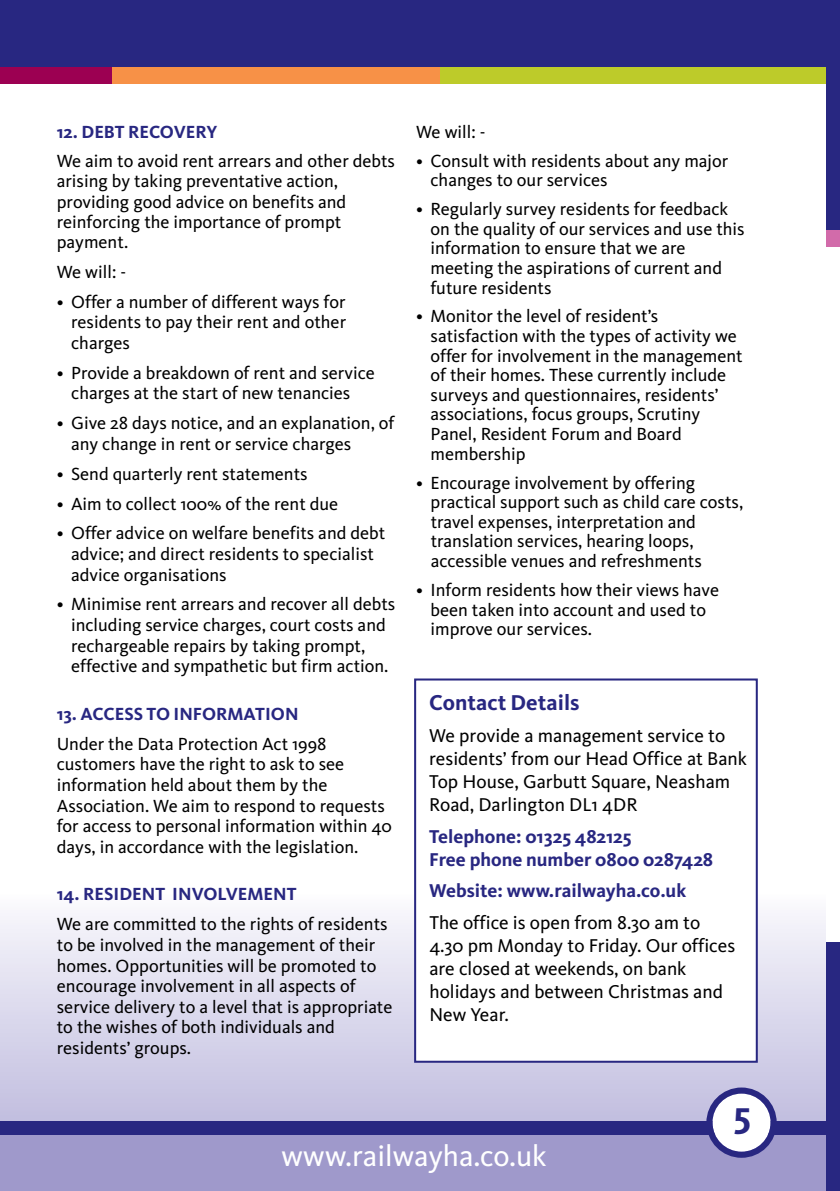
<style>
.page{position:relative;width:840px;height:1191px;background:#fff}
.page>*{position:absolute;margin:0;border:0;box-sizing:border-box;transform-origin:0 0}
.t1{font:700 38.4px "Kievit";color:#282781}
.t2{font:30.4px "Kievit";color:#fff}
.t3{font:700 22.2px "Kievit";color:#282781}
.t4{font:19.2px/23px "Kievit";color:#000}
.t5{font:700 19.2px/23px "Kievit";color:#282781}
.t6{font:18.2px/20.6px "Kievit";color:#000}
.t7{font:700 18.2px "Kievit";color:#282781}
</style>
<div class="page">
<div style="left:0;top:0;width:826px;height:75px;background:#282781"></div>
<div style="left:0;top:67px;width:124px;height:17px;background:#9c0052"></div>
<div style="left:112px;top:67px;width:341px;height:17px;background:#f79147"></div>
<div style="left:440px;top:67px;width:399px;height:17px;background:#bdcb2a"></div>
<svg style="left:0;top:895px;width:826px;height:225px"></svg>
<div style="left:0;top:1134px;width:839px;height:57px;background:#9f99cb"></div>
<div style="left:0;top:1120px;width:839px;height:14px;background:#282781"></div>
<div style="left:826px;top:0;width:13px;height:1191px;background:#282781"></div>
<div style="left:826px;top:247px;width:13px;height:694px;background:#fff"></div>
<div style="left:826px;top:230px;width:13px;height:17px;background:#d26baa"></div>
<svg style="left:706px;top:1087px;width:70px;height:70px"></svg>
<div style="left:416px;top:680px;width:339px;height:380px;background:#fff"></div>
<div style="left:414px;top:678px;width:343px;height:384px;border:2px solid #282781"></div>
<p class="t7" style="left:57px;top:121px;width:162px">12. DEBT RECOVERY</p>
<p class="t6" style="left:57px;top:151px;width:339px">We aim to avoid rent arrears and other debts arising by taking preventative action, providing good advice on benefits and reinforcing the importance of prompt payment.</p>
<p class="t6" style="left:57px;top:262px;width:71px">We will: -</p>
<p class="t6" style="left:71px;top:291px;width:276px;text-align:justify;text-indent:-14px">• Offer a number of different ways for residents to pay their rent and other charges</p>
<p class="t6" style="left:57px;top:362px;width:319px;text-align:center">• Provide a breakdown of rent and service charges at the start of new tenancies</p>
<p class="t6" style="left:71px;top:413px;width:325px;text-indent:-14px">• Give 28 days notice, and an explanation, of any change in rent or service charges</p>
<p class="t6" style="left:57px;top:463px;width:252px">• Send quarterly rent statements</p>
<p class="t6" style="left:57px;top:493px;width:283px">• Aim to collect 100% of the rent due</p>
<p class="t6" style="left:71px;top:523px;width:315px;text-indent:-14px">• Offer advice on welfare benefits and debt advice; and direct residents to specialist advice organisations</p>
<p class="t6" style="left:71px;top:594px;width:325px;text-indent:-14px">• Minimise rent arrears and recover all debts including service charges, court costs and rechargeable repairs by taking prompt, effective and sympathetic but firm action.</p>
<p class="t7" style="left:57px;top:703px;width:243px">13. ACCESS TO INFORMATION</p>
<p class="t6" style="left:57px;top:733px;width:336px">Under the Data Protection Act 1998 customers have the right to ask to see information held about them by the Association. We aim to respond to requests for access to personal information within 40 days, in accordance with the legislation.</p>
<p class="t7" style="left:57px;top:883px;width:241px">14. RESIDENT INVOLVEMENT</p>
<p class="t6" style="left:57px;top:914px;width:337px">We are committed to the rights of residents to be involved in the management of their homes. Opportunities will be promoted to encourage involvement in all aspects of service delivery to a level that is appropriate to the wishes of both individuals and residents’ groups.</p>
<p class="t6" style="left:416px;top:121px;width:71px">We will: -</p>
<p class="t6" style="left:430px;top:151px;width:299px;line-height:19.6px;text-indent:-14px">• Consult with residents about any major changes to our services</p>
<p class="t6" style="left:430px;top:199px;width:315px;line-height:19.6px;text-indent:-14px">• Regularly survey residents for feedback on the quality of our services and use this information to ensure that we are meeting the aspirations of current and future residents</p>
<p class="t6" style="left:430px;top:307px;width:313px;line-height:19.6px;text-indent:-14px">• Monitor the level of resident’s satisfaction with the types of activity we offer for involvement in the management of their homes. These currently include surveys and questionnaires, residents’ associations, focus groups, Scrutiny Panel, Resident Forum and Board membership</p>
<p class="t6" style="left:430px;top:473px;width:314px;line-height:19.6px;text-indent:-14px">• Encourage involvement by offering practical support such as child care costs, travel expenses, interpretation and translation services, hearing loops, accessible venues and refreshments</p>
<p class="t6" style="left:430px;top:580px;width:290px;line-height:19.6px;text-indent:-14px">• Inform residents how their views have been taken into account and used to improve our services.</p>
<p class="t3" style="left:429px;top:689px;width:152px">Contact Details</p>
<p class="t4" style="left:429px;top:724px;width:319px">We provide a management service to residents’ from our Head Office at Bank Top House, Garbutt Square, Neasham Road, Darlington DL1 4DR</p>
<p class="t5" style="left:429px;top:824px;width:285px">Telephone: 01325 482125<br>Free phone number 0800 0287428</p>
<p class="t5" style="left:429px;top:879px;width:258px">Website: www.railwayha.co.uk</p>
<p class="t4" style="left:429px;top:911px;width:307px">The office is open from 8.30 am to<br>4.30 pm Monday to Friday. Our offices are closed at weekends, on bank holidays and between Christmas and<br>New Year.</p>
<h1 class="t1" style="left:733px;top:1091px;width:19px">5</h1>
<h2 class="t2" style="left:281px;top:1137px;width:267px">www.railwayha.co.uk</h2>
</div>
